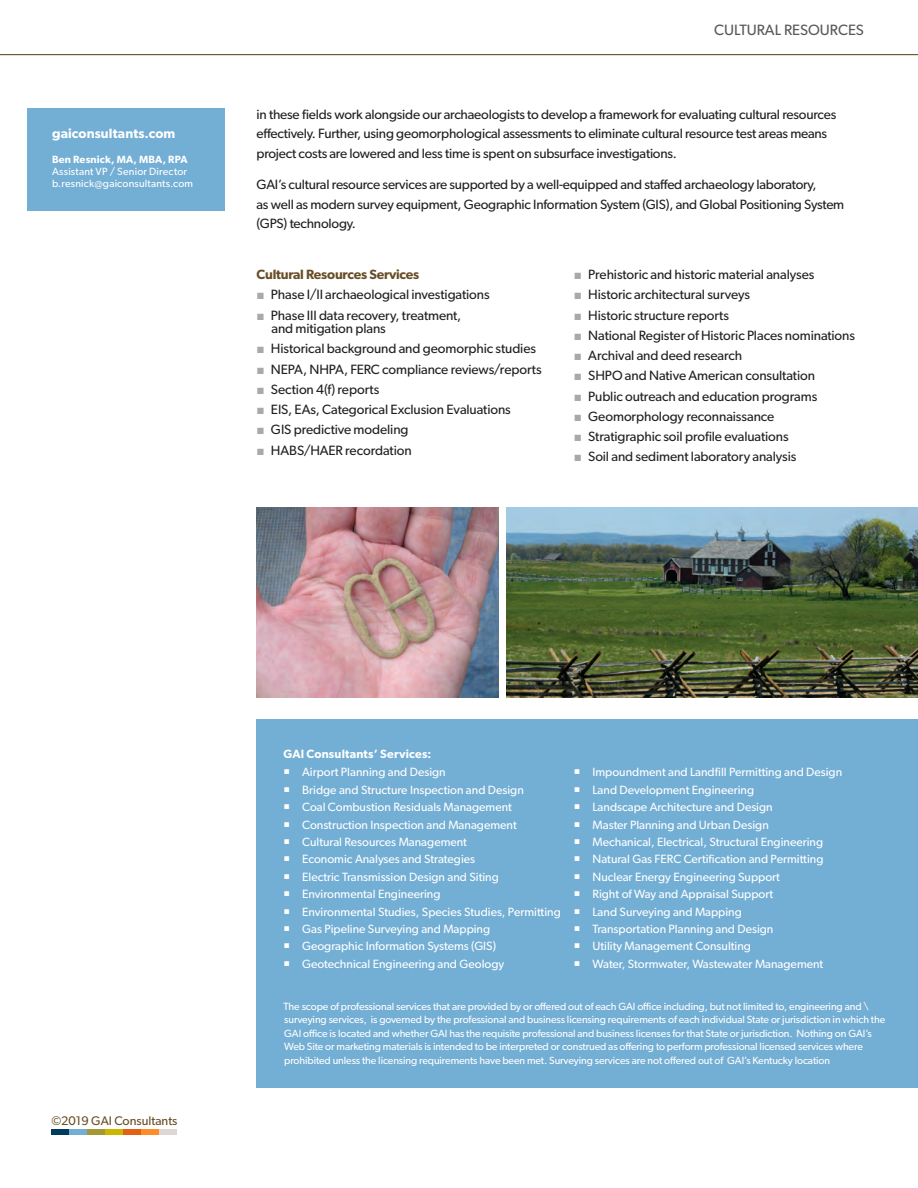
<style>
.page{position:relative;width:918px;height:1188px;background:#fff}
.page>*{position:absolute;margin:0;border:0;box-sizing:border-box;transform-origin:0 0}
.Rear_Page_Title{font:15px "Gibson";color:#57585a}
.text{font:13.5px/19.5px "Gibson";letter-spacing:-.01em;color:#231f20}
.text-2{font:600 13.5px "Gibson";letter-spacing:-.015em;color:#674e26}
.Website{font:600 13.5px "Gibson";letter-spacing:.01em;color:#fff}
.t1{font:12.6px "Gibson";color:#674e26}
.t2{font:12px "Gibson";color:#fff}
.About_Header{font:600 12px "Gibson";letter-spacing:.015em;color:#fff}
.Contact_Title{font:10.5px/13.5px "Gibson";letter-spacing:-.01em;color:#fff}
.Contact_Title-2{font:10.5px/12px "Gibson";letter-spacing:.02em;color:#fff}
.Contact_Name{font:600 10.5px "Gibson";letter-spacing:.02em;color:#fff}
.s1{font-family:"Arial";color:#a8a9ad}
</style>
<div class="page">
<div style="left:51px;top:1130px;width:18px;height:5px;background:#003a5d"></div>
<div style="left:69px;top:1130px;width:18px;height:5px;background:#73aed4"></div>
<div style="left:87px;top:1130px;width:18px;height:5px;background:#a29934"></div>
<div style="left:105px;top:1130px;width:18px;height:5px;background:#cab700"></div>
<div style="left:123px;top:1130px;width:18px;height:5px;background:#e25f14"></div>
<div style="left:141px;top:1130px;width:18px;height:5px;background:#ff8c2b"></div>
<div style="left:159px;top:1130px;width:18px;height:5px;background:#ded6d2"></div>
<img style="left:507px;top:508px;width:411px;height:189px">
<hr style="left:0;top:54px;width:918px;height:1px;background:#674e26">
<img style="left:256px;top:508px;width:243px;height:189px">
<div style="left:256px;top:719px;width:662px;height:369px;background:#73aed4"></div>
<div style="left:28px;top:108px;width:197px;height:103px;background:#73aed4"></div>
<p class="Website" style="left:52px;top:125px;width:125px">gaiconsultants.com</p>
<p class="Contact_Name" style="left:52px;top:153px;width:137px">Ben Resnick, MA, MBA, RPA</p>
<p class="Contact_Title-2" style="left:52px;top:166px;width:143px">Assistant VP / Senior Director b.resnick@gaiconsultants.com</p>
<p class="Rear_Page_Title" style="left:714px;top:21px;width:151px">CULTURAL RESOURCES</p>
<p class="text" style="left:256px;top:104px;width:581px">in these fields work alongside our archaeologists to develop a framework for evaluating cultural resources effectively. Further, using geomorphological assessments to eliminate cultural resource test areas means project costs are lowered and less time is spent on subsurface investigations.</p>
<p class="text" style="left:256px;top:175px;width:589px">GAI’s cultural resource services are supported by a well-equipped and staffed archaeology laboratory,<br>as well as modern survey equipment, Geographic Information System (GIS), and Global Positioning System (GPS) technology.</p>
<p class="text-2" style="left:256px;top:266px;width:164px">Cultural Resources Services</p>
<p class="text" style="left:256px;top:285px;width:235px"><span class="s1">■</span> Phase I/II archaeological investigations</p>
<p class="text" style="left:272px;top:308px;width:191px;line-height:13.5px;text-indent:-15px"><span class="s1">■</span> Phase III data recovery, treatment, and mitigation plans</p>
<p class="text" style="left:256px;top:339px;width:281px"><span class="s1">■</span> Historical background and geomorphic studies</p>
<p class="text" style="left:256px;top:359px;width:287px"><span class="s1">■</span> NEPA, NHPA, FERC compliance reviews/reports</p>
<p class="text" style="left:256px;top:379px;width:124px"><span class="s1">■</span> Section 4(f) reports</p>
<p class="text" style="left:256px;top:400px;width:256px"><span class="s1">■</span> EIS, EAs, Categorical Exclusion Evaluations</p>
<p class="text" style="left:256px;top:420px;width:154px"><span class="s1">■</span> GIS predictive modeling</p>
<p class="text" style="left:256px;top:440px;width:157px"><span class="s1">■</span> HABS/HAER recordation</p>
<p class="text" style="left:574px;top:265px;width:242px"><span class="s1">■</span> Prehistoric and historic material analyses</p>
<p class="text" style="left:574px;top:285px;width:178px"><span class="s1">■</span> Historic architectural surveys</p>
<p class="text" style="left:574px;top:305px;width:157px"><span class="s1">■</span> Historic structure reports</p>
<p class="text" style="left:574px;top:325px;width:283px"><span class="s1">■</span> National Register of Historic Places nominations</p>
<p class="text" style="left:574px;top:346px;width:170px"><span class="s1">■</span> Archival and deed research</p>
<p class="text" style="left:574px;top:366px;width:243px"><span class="s1">■</span> SHPO and Native American consultation</p>
<p class="text" style="left:574px;top:386px;width:245px"><span class="s1">■</span> Public outreach and education programs</p>
<p class="text" style="left:574px;top:406px;width:202px"><span class="s1">■</span> Geomorphology reconnaissance</p>
<p class="text" style="left:574px;top:427px;width:216px"><span class="s1">■</span> Stratigraphic soil profile evaluations</p>
<p class="text" style="left:574px;top:447px;width:224px"><span class="s1">■</span> Soil and sediment laboratory analysis</p>
<p class="t1" style="left:51px;top:1113px;width:128px">©2019 GAI Consultants</p>
<p class="About_Header" style="left:284px;top:747px;width:149px">GAI Consultants’ Services:</p>
<p class="t2" style="left:302px;top:765px;width:145px">Airport Planning and Design</p>
<p class="t2" style="left:302px;top:782px;width:223px">Bridge and Structure Inspection and Design</p>
<p class="t2" style="left:302px;top:800px;width:211px">Coal Combustion Residuals Management</p>
<p class="t2" style="left:302px;top:817px;width:216px">Construction Inspection and Management</p>
<p class="t2" style="left:302px;top:835px;width:166px">Cultural Resources Management</p>
<p class="t2" style="left:302px;top:852px;width:175px">Economic Analyses and Strategies</p>
<p class="t2" style="left:302px;top:869px;width:198px">Electric Transmission Design and Siting</p>
<p class="t2" style="left:302px;top:887px;width:140px">Environmental Engineering</p>
<p class="t2" style="left:302px;top:904px;width:260px">Environmental Studies, Species Studies, Permitting</p>
<p class="t2" style="left:302px;top:922px;width:190px">Gas Pipeline Surveying and Mapping</p>
<p class="t2" style="left:302px;top:939px;width:195px">Geographic Information Systems (GIS)</p>
<p class="t2" style="left:302px;top:956px;width:204px">Geotechnical Engineering and Geology</p>
<p class="t2" style="left:593px;top:765px;width:251px">Impoundment and Landfill Permitting and Design</p>
<p class="t2" style="left:593px;top:782px;width:163px">Land Development Engineering</p>
<p class="t2" style="left:593px;top:800px;width:182px">Landscape Architecture and Design</p>
<p class="t2" style="left:593px;top:817px;width:178px">Master Planning and Urban Design</p>
<p class="t2" style="left:593px;top:835px;width:232px">Mechanical, Electrical, Structural Engineering</p>
<p class="t2" style="left:593px;top:852px;width:232px">Natural Gas FERC Certification and Permitting</p>
<p class="t2" style="left:593px;top:869px;width:189px">Nuclear Energy Engineering Support</p>
<p class="t2" style="left:593px;top:887px;width:182px">Right of Way and Appraisal Support</p>
<p class="t2" style="left:593px;top:904px;width:151px">Land Surveying and Mapping</p>
<p class="t2" style="left:593px;top:922px;width:182px">Transportation Planning and Design</p>
<p class="t2" style="left:593px;top:939px;width:160px">Utility Management Consulting</p>
<p class="t2" style="left:593px;top:956px;width:232px">Water, Stormwater, Wastewater Management</p>
<p class="Contact_Title" style="left:284px;top:999px;width:603px">The scope of professional services that are provided by or offered out of each GAI office including, but not limited to, engineering and \ surveying services, is governed by the professional and business licensing requirements of each individual State or jurisdiction in which the GAI office is located and whether GAI has the requisite professional and business licenses for that State or jurisdiction. Nothing on GAI’s Web Site or marketing materials is intended to be interpreted or construed as offering to perform professional licensed services where prohibited unless the licensing requirements have been met. Surveying services are not offered out of GAI’s Kentucky location</p>
</div>
